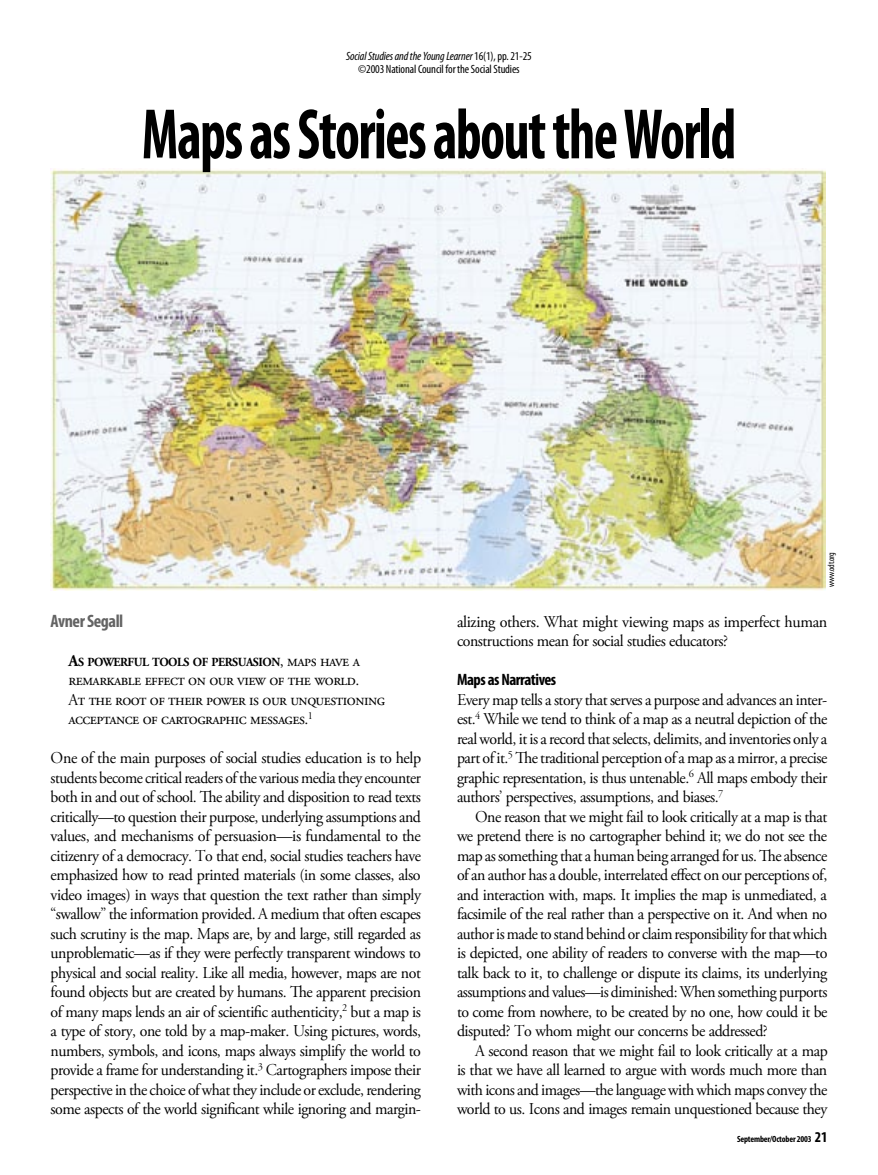
<style>
.page{position:relative;width:878px;height:1175px;background:#fff}
.page>*{position:absolute;margin:0;border:0;box-sizing:border-box;transform-origin:0 0}
.Article_Headline{font:700 condensed 72px "Myriad Pro";letter-spacing:-.025em;color:#000;scale:.8 1}
.Byline{font:700 condensed 18px "Myriad Pro";letter-spacing:-.025em;color:#636363}
.No_Indent_Text{font:16.5px/19.5px "Adobe Garamond Pro";letter-spacing:-.03em;color:#000;text-align:justify}
.Body_Text{font:16.5px/19.5px "Adobe Garamond Pro";letter-spacing:-.03em;color:#000;text-align:justify;scale:.96 1}
.No_Indent_Text-2{font:16.5px/19.5px "Adobe Garamond Pro";letter-spacing:-.03em;color:#000;text-align:justify;scale:.96 1}
.Subhead_1{font:700 condensed 16.5px "Myriad Pro";letter-spacing:-.03em;color:#000}
.Body_Text-2{font:700 12.3px "Adobe Garamond Pro";letter-spacing:-.04em;color:#000;scale:.96 1}
.Copyright_Line{font:italic condensed 12px "Myriad Pro";letter-spacing:-.01em;color:#000}
.Copyright_Line-2{font:condensed 12px "Myriad Pro";letter-spacing:-.01em;color:#000}
.t1{font:700 condensed 9px "Myriad Pro";letter-spacing:-.02em;color:#000}
.Photo_Credit{font:condensed 9px "Myriad Pro";letter-spacing:-.025em;color:#000}
.s1{font-style:normal}
.s2{font-size:16.5px}
.s3{font-weight:400;font-size:16.5px}
.s4{font-size:15px}
</style>
<div class="page">
<img style="left:51px;top:169px;width:774px;height:422px">
<p class="Copyright_Line" style="left:346px;top:49px;width:187px">Social Studies and the Young Learner <span class="s1">16(1), pp. 21-25</span></p>
<p class="Copyright_Line-2" style="left:358px;top:63px;width:163px">©2003 National Council for the Social Studies</p>
<p class="Article_Headline" style="left:142px;top:95px;width:744px">Maps as Stories about the World</p>
<p class="Photo_Credit" style="left:826px;top:587px;width:36px;rotate:-90deg">www.odt.org</p>
<p class="Byline" style="left:51px;top:610px;width:74px">Avner Segall</p>
<p class="Body_Text-2" style="left:69px;top:654px;width:305px"><span class="s2">A</span>S POWERFUL TOOLS OF PERSUASION<span class="s3">, MAPS HAVE A</span></p>
<p class="Body_Text" style="left:69px;top:670px;width:304px">REMARKABLE EFFECT ON OUR VIEW OF THE WORLD.</p>
<p class="Body_Text" style="left:69px;top:690px;width:331px">AT THE ROOT OF THEIR POWER IS OUR UNQUESTIONING</p>
<p class="Body_Text" style="left:69px;top:709px;width:256px">ACCEPTANCE OF CARTOGRAPHIC MESSAGES.<sup>1</sup></p>
<p class="No_Indent_Text" style="left:51px;top:748px;width:372px">One of the main purposes of social studies education is to help students become critical readers of the various media they encounter both in and out of school. The ability and disposition to read texts critically—to question their purpose, underlying assumptions and values, and mechanisms of persuasion—is fundamental to the citizenry of a democracy. To that end, social studies teachers have emphasized how to read printed materials (in some classes, also video images) in ways that question the text rather than simply “swallow” the information provided. A medium that often escapes such scrutiny is the map. Maps are, by and large, still regarded as unproblematic—as if they were perfectly transparent windows to physical and social reality. Like all media, however, maps are not found objects but are created by humans. The apparent precision of many maps lends an air of scientific authenticity,<sup>2</sup> but a map is a type of story, one told by a map-maker. Using pictures, words, numbers, symbols, and icons, maps always simplify the world to provide a frame for understanding it.<sup>3</sup> Cartographers impose their perspective in the choice of what they include or exclude, rendering some aspects of the world significant while ignoring and margin-</p>
<p class="No_Indent_Text" style="left:457px;top:612px;width:372px">alizing others. What might viewing maps as imperfect human constructions mean for social studies educators?</p>
<p class="Subhead_1" style="left:457px;top:670px;width:101px">Maps as Narratives</p>
<p class="No_Indent_Text-2" style="left:457px;top:690px;width:387px">Every map tells a story that serves a purpose and advances an inter&shy;est.<sup>4</sup> While we tend to think of a map as a neutral depiction of the real world, it is a record that selects, delimits, and inventories only a part of it.<sup>5</sup> The traditional perception of a map as a mirror, a precise graphic representation, is thus untenable.<sup>6</sup> All maps embody their authors’ perspectives, assumptions, and biases.<sup>7</sup></p>
<p class="Body_Text" style="left:457px;top:807px;width:387px;text-indent:18px">One reason that we might fail to look critically at a map is that we pretend there is no cartographer behind it; we do not see the map as something that a human being arranged for us. The absence of an author has a double, interrelated effect on our perceptions of, and interaction with, maps. It implies the map is unmediated, a facsimile of the real rather than a perspective on it. And when no author is made to stand behind or claim responsibility for that which is depicted, one ability of readers to converse with the map—to talk back to it, to challenge or dispute its claims, its underlying assumptions and values—is diminished: When something purports to come from nowhere, to be created by no one, how could it be disputed? To whom might our concerns be addressed?</p>
<p class="Body_Text" style="left:457px;top:1041px;width:387px;text-indent:18px">A second reason that we might fail to look critically at a map is that we have all learned to argue with words much more than with icons and images—the language with which maps convey the world to us. Icons and images remain unquestioned because they</p>
<p class="t1" style="left:737px;top:1134px;width:92px">September/October 2003 <span class="s4">21</span></p>
</div>
